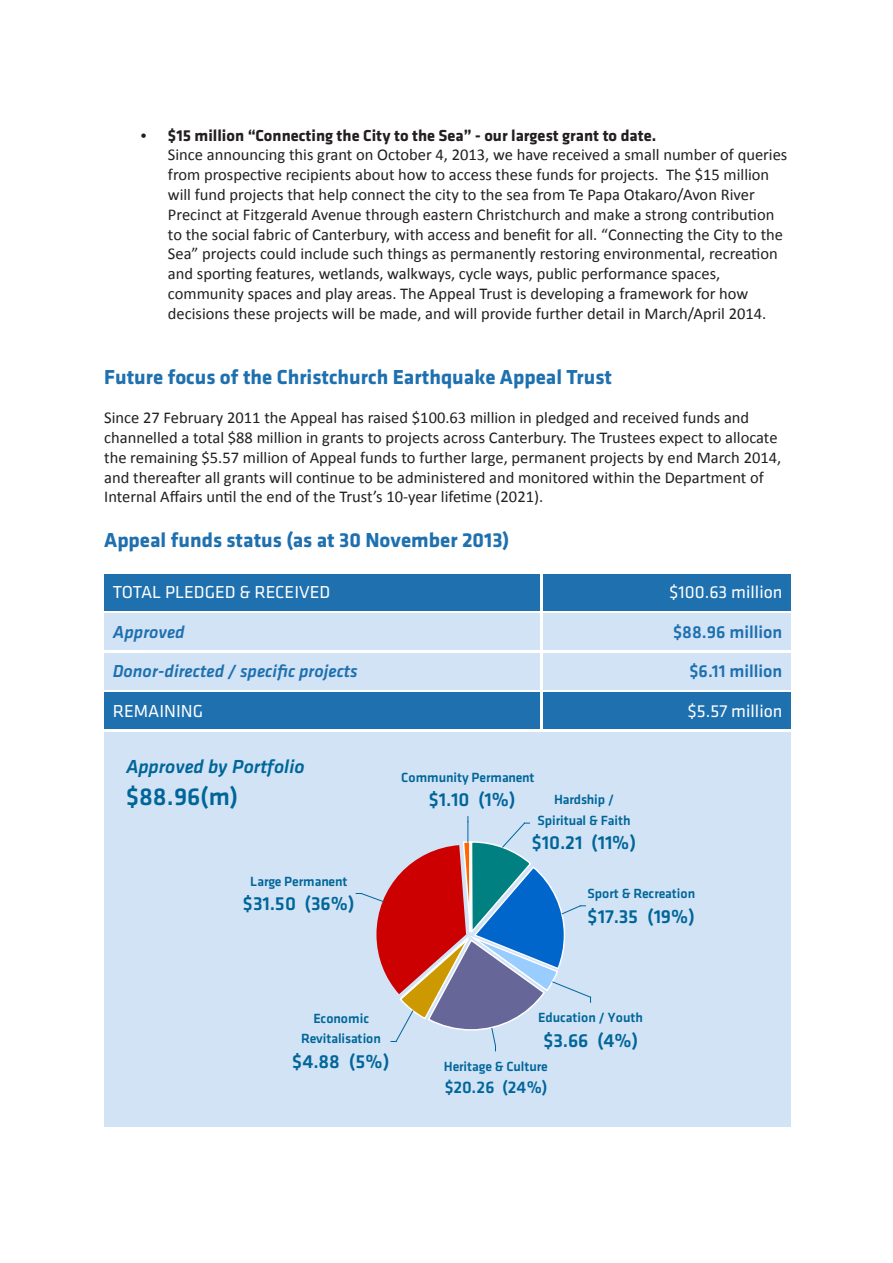
<style>
.page{position:relative;width:893px;height:1263px;background:#fff}
.page>*{position:absolute;margin:0;border:0;box-sizing:border-box;transform-origin:0 0}
.t1{font:500 25.35px "Klavika";color:#069}
.t2{font:700 21px "Klavika";color:#1e70af}
.t3{font:500 19.65px "Klavika";letter-spacing:-.01em;color:#069}
.t4{font:italic 500 19.65px "Klavika";color:#069}
.t5{font:18px "Klavika";color:#fff}
.t6{font:italic 500 18px "Klavika";color:#1e70af}
.t7{font:500 18px "Klavika";color:#1e70af}
.t8{font:500 17.4px "Klavika";color:#069}
.t9{font:16.5px/19.8px "Calibri";color:#231f20}
.t10{font:700 16.5px "Klavika";color:#231f20}
.t11{font:500 13.8px/20.2px "Klavika";letter-spacing:-.005em;color:#069;text-align:center}
</style>
<div class="page">
<div style="left:104px;top:574px;width:436px;height:37px;background:#1e70af"></div>
<div style="left:104px;top:614px;width:436px;height:36px;background:#d2e3f6"></div>
<div style="left:104px;top:653px;width:436px;height:36px;background:#d2e3f6"></div>
<div style="left:104px;top:693px;width:436px;height:36px;background:#1e70af"></div>
<div style="left:543px;top:574px;width:248px;height:37px;background:#1e70af"></div>
<div style="left:543px;top:614px;width:248px;height:36px;background:#d2e3f6"></div>
<div style="left:543px;top:653px;width:248px;height:36px;background:#d2e3f6"></div>
<div style="left:543px;top:693px;width:248px;height:36px;background:#1e70af"></div>
<div style="left:104px;top:733px;width:687px;height:394px;background:#d2e3f6"></div>
<svg style="left:356px;top:816px;width:235px;height:235px"></svg>
<p class="t10" style="left:141px;top:123px;width:517px">• $15 million “Connecting the City to the Sea” - our largest grant to date.</p>
<p class="t9" style="left:168px;top:144px;width:621px">Since announcing this grant on October 4, 2013, we have received a small number of queries from prospective recipients about how to access these funds for projects. The $15 million will fund projects that help connect the city to the sea from Te Papa Otakaro/Avon River Precinct at Fitzgerald Avenue through eastern Christchurch and make a strong contribution to the social fabric of Canterbury, with access and benefit for all. “Connecting the City to the Sea” projects could include such things as permanently restoring environmental, recreation and sporting features, wetlands, walkways, cycle ways, public performance spaces, community spaces and play areas. The Appeal Trust is developing a framework for how decisions these projects will be made, and will provide further detail in March/April 2014.</p>
<p class="t2" style="left:104px;top:361px;width:509px">Future focus of the Christchurch Earthquake Appeal Trust</p>
<p class="t9" style="left:104px;top:407px;width:679px">Since 27 February 2011 the Appeal has raised $100.63 million in pledged and received funds and channelled a total $88 million in grants to projects across Canterbury. The Trustees expect to allocate the remaining $5.57 million of Appeal funds to further large, permanent projects by end March 2014, and thereafter all grants will continue to be administered and monitored within the Department of Internal Affairs until the end of the Trust’s 10-year lifetime (2021).</p>
<p class="t2" style="left:104px;top:525px;width:407px">Appeal funds status (as at 30 November 2013)</p>
<p class="t5" style="left:113px;top:581px;width:219px">TOTAL PLEDGED &amp; RECEIVED</p>
<p class="t6" style="left:113px;top:620px;width:74px">Approved</p>
<p class="t6" style="left:113px;top:659px;width:246px">Donor-directed / specific projects</p>
<p class="t5" style="left:113px;top:699px;width:92px">REMAINING</p>
<p class="t5" style="left:669px;top:581px;width:115px">$100.63 million</p>
<p class="t7" style="left:673px;top:620px;width:111px">$88.96 million</p>
<p class="t7" style="left:689px;top:659px;width:94px">$6.11 million</p>
<p class="t5" style="left:688px;top:699px;width:96px">$5.57 million</p>
<p class="t4" style="left:126px;top:753px;width:180px">Approved by Portfolio</p>
<p class="t1" style="left:126px;top:779px;width:114px">$88.96(m)</p>
<p class="t11" style="left:538px;top:789px;width:95px">Hardship /<br>Spiritual &amp; Faith</p>
<p class="t3" style="left:532px;top:829px;width:106px">$10.21 (11%)</p>
<p class="t11" style="left:588px;top:883px;width:109px">Sport &amp; Recreation</p>
<p class="t3" style="left:588px;top:903px;width:109px">$17.35 (19%)</p>
<p class="t11" style="left:401px;top:767px;width:135px">Community Permanent</p>
<p class="t3" style="left:429px;top:787px;width:89px">$1.10 (1%)</p>
<p class="t11" style="left:250px;top:870px;width:99px">Large Permanent</p>
<p class="t3" style="left:243px;top:890px;width:113px">$31.50 (36%)</p>
<p class="t11" style="left:301px;top:1007px;width:82px">Economic<br>Revitalisation</p>
<p class="t3" style="left:292px;top:1048px;width:99px">$4.88 (5%)</p>
<p class="t11" style="left:538px;top:1007px;width:106px">Education / Youth</p>
<p class="t3" style="left:543px;top:1027px;width:97px">$3.66 (4%)</p>
<p class="t11" style="left:444px;top:1055px;width:105px">Heritage &amp; Culture</p>
<p class="t8" style="left:445px;top:1075px;width:105px">$20.26 (24%)</p>
</div>
